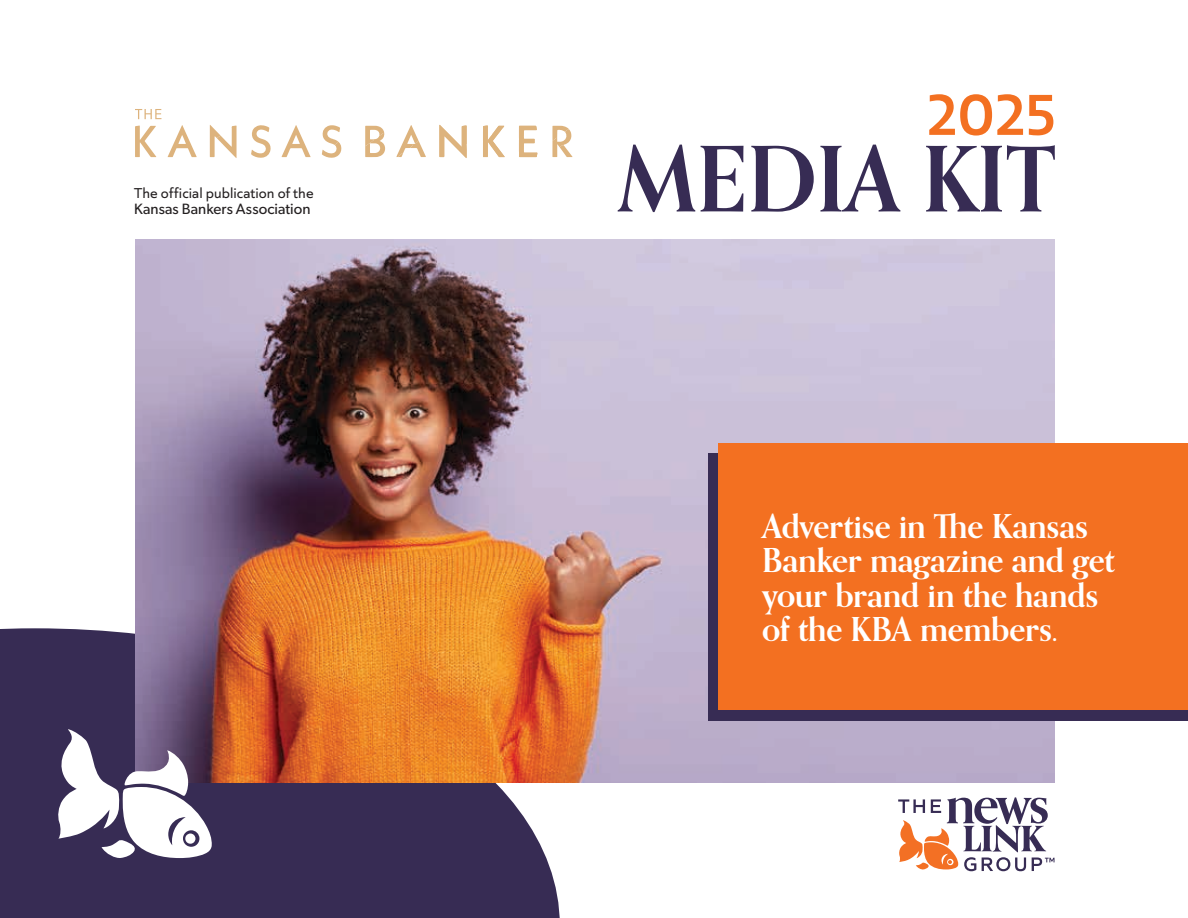
<style>
.page{position:relative;width:1188px;height:918px;background:#fff}
.page>*{position:absolute;margin:0;border:0;box-sizing:border-box;transform-origin:0 0}
.t1{font:700 90px "Orpheus Pro";color:#372c54}
.t2{font:500 55.5px "Quatro";color:#f37021}
.t3{font:700 33px/34.5px "Orpheus Pro";letter-spacing:-.005em;color:#fff}
.t4{font:15px "Quiet Sans";letter-spacing:.005em;color:#231f20}
.t5{font:15px "Gibson";letter-spacing:.005em;color:#231f20}
</style>
<div class="page">
<div style="left:0;top:628px;width:560px;height:290px;background:#372c54"></div>
<img style="left:135px;top:240px;width:919px;height:543px">
<div style="left:709px;top:454px;width:479px;height:267px;background:#372c54"></div>
<div style="left:719px;top:443px;width:469px;height:267px;background:#f37021"></div>
<svg style="left:54px;top:729px;width:158px;height:130px"></svg>
<svg style="left:898px;top:797px;width:156px;height:74px"></svg>
<svg style="left:135px;top:126px;width:21px;height:31px"></svg>
<svg style="left:282px;top:125px;width:29px;height:32px"></svg>
<svg style="left:168px;top:125px;width:29px;height:32px"></svg>
<svg style="left:251px;top:125px;width:20px;height:33px"></svg>
<svg style="left:322px;top:125px;width:20px;height:33px"></svg>
<svg style="left:210px;top:125px;width:27px;height:33px"></svg>
<svg style="left:396px;top:125px;width:30px;height:33px"></svg>
<svg style="left:483px;top:125px;width:22px;height:33px"></svg>
<svg style="left:519px;top:126px;width:18px;height:32px"></svg>
<svg style="left:439px;top:125px;width:28px;height:33px"></svg>
<svg style="left:365px;top:126px;width:21px;height:31px"></svg>
<svg style="left:552px;top:126px;width:20px;height:31px"></svg>
<svg style="left:135px;top:109px;width:27px;height:10px"></svg>
<p class="t4" style="left:134px;top:182px;width:181px">The official publication of the</p>
<p class="t5" style="left:134px;top:200px;width:178px">Kansas Bankers Association</p>
<h2 class="t2" style="left:927px;top:83px;width:131px">2025</h2>
<h1 class="t1" style="left:617px;top:123px;width:441px">MEDIA KIT</h1>
<p class="t3" style="left:762px;top:509px;width:354px">Advertise in The Kansas<br>Banker magazine and get your brand in the hands of the KBA members.</p>
</div>
